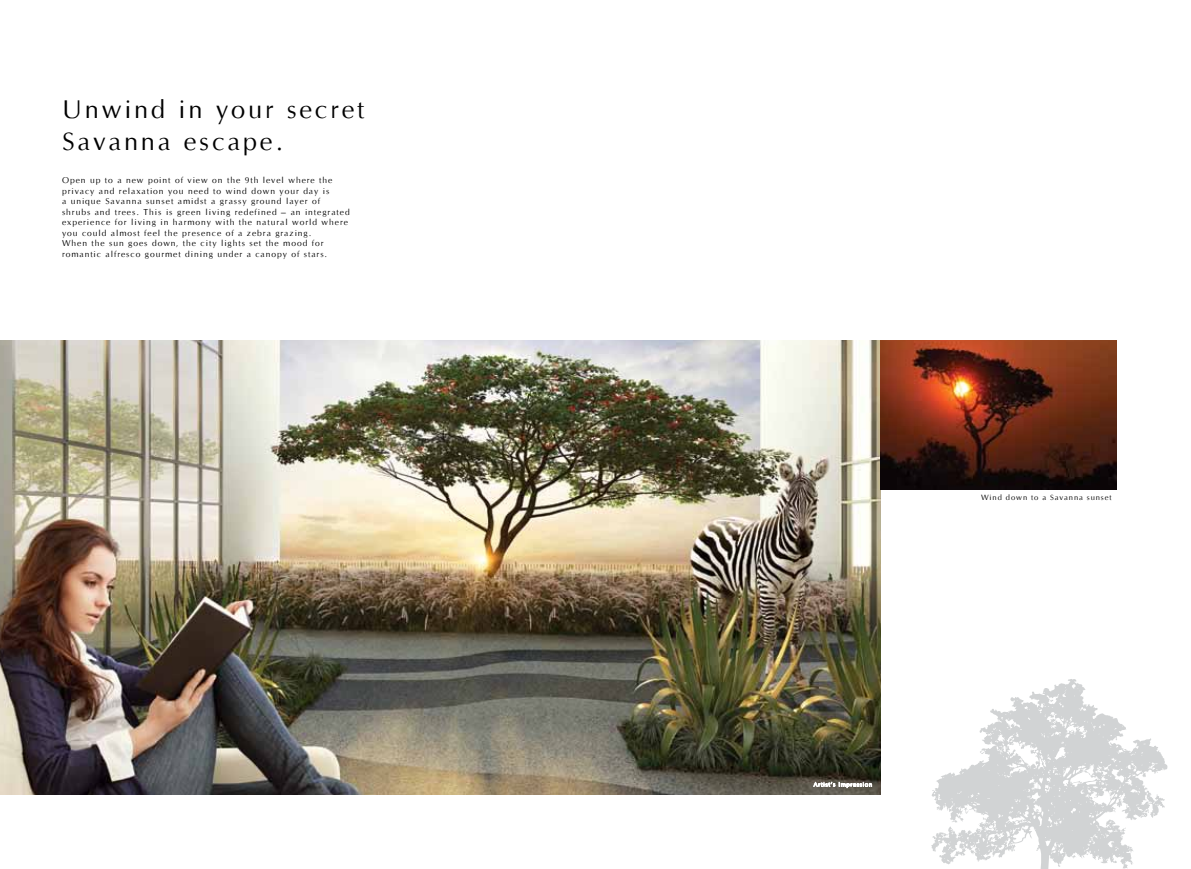
<style>
.page{position:relative;width:1191px;height:869px;background:#fff}
.page>*{position:absolute;margin:0;border:0;box-sizing:border-box;transform-origin:0 0}
.t1{font:26.25px/31.5px "Optane";letter-spacing:.1em;color:#000}
.t2{font:8.75px/10.5px "Optane";letter-spacing:.1em;color:#000}
.t3{font:7.88px "Optane";letter-spacing:.1em;color:#000}
</style>
<div class="page">
<img style="left:0;top:340px;width:881px;height:454px">
<img style="left:881px;top:340px;width:235px;height:149px">
<svg style="left:931px;top:679px;width:236px;height:189px"></svg>
<svg style="left:813px;top:780px;width:59px;height:7px"></svg>
<h1 class="t1" style="left:62px;top:94px;width:304px">Unwind in your secret<br>Savanna escape.</h1>
<p class="t2" style="left:62px;top:175px;width:289px">Open up to a new point of view on the 9th level where the privacy and relaxation you need to wind down your day is<br>a unique Savanna sunset amidst a grassy ground layer of shrubs and trees. This is green living redefined – an integrated experience for living in harmony with the natural world where you could almost feel the presence of a zebra grazing.<br>When the sun goes down, the city lights set the mood for romantic alfresco gourmet dining under a canopy of stars.</p>
<p class="t3" style="left:981px;top:492px;width:132px">Wind down to a Savanna sunset</p>
</div>
